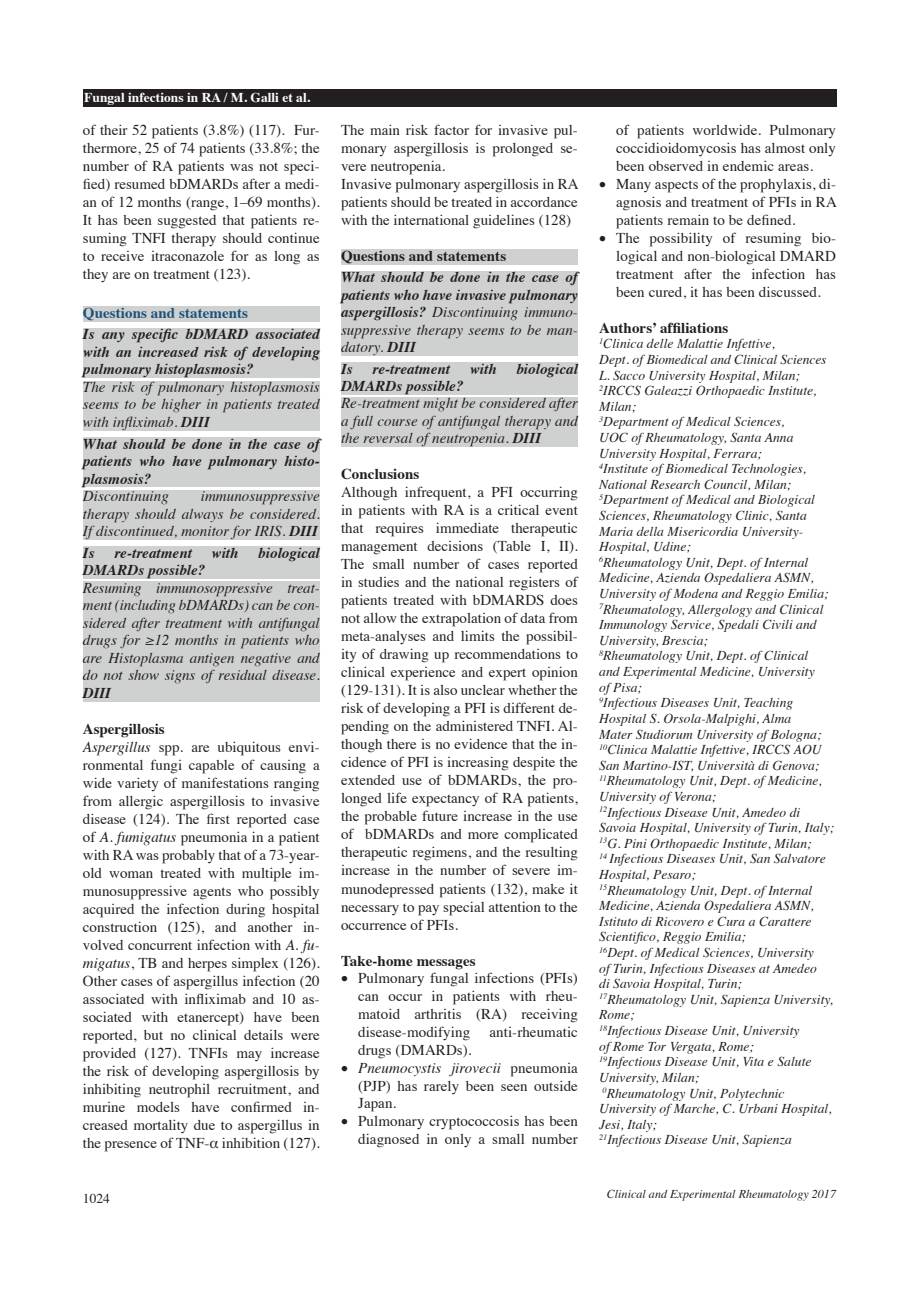
<style>
.page{position:relative;width:919px;height:1289px;background:#fff}
.page>*{position:absolute;margin:0;border:0;box-sizing:border-box;transform-origin:0 0}
.t1{font:15px/18px "Times";color:#231f20;text-align:justify}
.t2{font:italic 15px/17.4px "Times";letter-spacing:.005em;color:#231f20;text-align:justify}
.t3{font:italic 700 15px/17.4px "Times";letter-spacing:.005em;color:#231f20;text-align:justify}
.t4{font:700 15px "Times";letter-spacing:.005em;color:#231f20}
.t5{font:700 15px "Times";letter-spacing:.005em;color:#1d527b}
.t6{font:italic 13.5px/15.6px "Times";letter-spacing:.005em;color:#231f20}
.t7{font:700 13.5px "Times";color:#fff}
.t8{font:13.5px "Times";color:#231f20}
.t9{font:italic 12px "Times";letter-spacing:.005em;color:#231f20}
.s1{font-weight:700}
.s2{font-style:italic}
.s3{font-weight:400}
</style>
<div class="page">
<div style="left:83px;top:89px;width:753px;height:17px;background:#231f20"></div>
<div style="left:83px;top:306px;width:237px;height:15px;background:#cfd1d0"></div>
<div style="left:83px;top:328px;width:237px;height:50px;background:#cfd1d0"></div>
<div style="left:83px;top:380px;width:237px;height:50px;background:#cfd1d0"></div>
<div style="left:83px;top:437px;width:237px;height:50px;background:#cfd1d0"></div>
<div style="left:83px;top:490px;width:237px;height:50px;background:#cfd1d0"></div>
<div style="left:83px;top:546px;width:237px;height:33px;background:#cfd1d0"></div>
<div style="left:83px;top:581px;width:237px;height:121px;background:#cfd1d0"></div>
<div style="left:341px;top:249px;width:237px;height:15px;background:#cfd1d0"></div>
<div style="left:341px;top:271px;width:237px;height:85px;background:#cfd1d0"></div>
<div style="left:341px;top:362px;width:237px;height:33px;background:#cfd1d0"></div>
<div style="left:341px;top:397px;width:237px;height:50px;background:#cfd1d0"></div>
<p class="t7" style="left:84px;top:84px;width:227px">Fungal infections in RA / M. Galli et al.</p>
<p class="t1" style="left:83px;top:119px;width:238px">of their 52 patients (3.8%) (117). Fur&shy;thermore, 25 of 74 patients (33.8%; the number of RA patients was not speci&shy;fied) resumed bDMARDs after a medi&shy;an of 12 months (range, 1–69 months).<br>It has been suggested that patients re&shy;suming TNFI therapy should continue to receive itraconazole for as long as they are on treatment (123).</p>
<p class="t5" style="left:83px;top:298px;width:167px">Questions and statements</p>
<p class="t3" style="left:83px;top:324px;width:238px">Is any specific bDMARD associated with an increased risk of developing pulmonary histoplasmosis?</p>
<p class="t2" style="left:83px;top:377px;width:238px">The risk of pulmonary histoplasmosis seems to be higher in patients treated with infliximab. <span class="s1">DIII</span></p>
<p class="t3" style="left:83px;top:433px;width:238px">What should be done in the case of patients who have pulmonary histo&shy;plasmosis?</p>
<p class="t2" style="left:83px;top:486px;width:87px">Discontinuing</p>
<p class="t2" style="left:83px;top:486px;width:238px;text-indent:118px">immunosuppressive therapy should always be considered.<br>If discontinued, monitor for IRIS. <span class="s1">DIII</span></p>
<p class="t3" style="left:83px;top:542px;width:13px">Is</p>
<p class="t3" style="left:114px;top:542px;width:79px">re-treatment</p>
<p class="t3" style="left:212px;top:542px;width:28px">with</p>
<p class="t3" style="left:258px;top:542px;width:63px">biological</p>
<p class="t3" style="left:83px;top:560px;width:124px">DMARDs possible?</p>
<p class="t2" style="left:83px;top:578px;width:238px">Resuming immunosoppressive treat&shy;ment (including bDMARDs) can be con&shy;sidered after treatment with antifungal drugs for ≥12 months in patients who are Histoplasma antigen negative and do not show signs of residual disease.</p>
<p class="t3" style="left:83px;top:683px;width:30px">DIII</p>
<p class="t1" style="left:83px;top:718px;width:238px;text-align:left"><span class="s1">Aspergillosis<br></span><span class="s2">Aspergillus</span> spp. are ubiquitous envi&shy;ronmental fungi capable of causing a wide variety of manifestations ranging from allergic aspergillosis to invasive disease (124). The first reported case of <span class="s2">A. fumigatus</span> pneumonia in a patient with RA was probably that of a 73-year&shy;old woman treated with multiple im&shy;munosuppressive agents who possibly acquired the infection during hospital construction (125), and another in&shy;volved concurrent infection with <span class="s2">A. fu&shy;migatus</span>, TB and herpes simplex (126).<br>Other cases of aspergillus infection (20 associated with infliximab and 10 as&shy;sociated with etanercept) have been reported, but no clinical details were provided (127). TNFIs may increase the risk of developing aspergillosis by inhibiting neutrophil recruitment, and murine models have confirmed in&shy;creased mortality due to aspergillus in the presence of TNF-α inhibition (127).</p>
<p class="t1" style="left:341px;top:119px;width:239px;text-align:left">The main risk factor for invasive pul&shy;monary aspergillosis is prolonged se&shy;vere neutropenia.<br>Invasive pulmonary aspergillosis in RA patients should be treated in accordance with the international guidelines (128)</p>
<p class="t4" style="left:341px;top:241px;width:167px">Questions and statements</p>
<p class="t3" style="left:341px;top:267px;width:238px">What should be done in the case of patients who have invasive pulmonary aspergillosis? <span class="s3">Discontinuing immuno&shy;suppressive therapy seems to be man&shy;datory.</span> DIII</p>
<p class="t3" style="left:341px;top:358px;width:13px">Is</p>
<p class="t3" style="left:372px;top:358px;width:79px">re-treatment</p>
<p class="t3" style="left:469px;top:358px;width:28px">with</p>
<p class="t3" style="left:516px;top:358px;width:63px">biological</p>
<p class="t3" style="left:341px;top:376px;width:124px">DMARDs possible?</p>
<p class="t2" style="left:341px;top:394px;width:238px">Re-treatment might be considered after a full course of antifungal therapy and the reversal of neutropenia. <span class="s1">DIII</span></p>
<p class="t4" style="left:341px;top:460px;width:80px">Conclusions</p>
<p class="t1" style="left:341px;top:482px;width:238px">Although infrequent, a PFI occurring in patients with RA is a critical event that requires immediate therapeutic management decisions (Table I, II).<br>The small number of cases reported in studies and the national registers of patients treated with bDMARDS does not allow the extrapolation of data from meta-analyses and limits the possibil&shy;ity of drawing up recommendations to clinical experience and expert opinion (129-131). It is also unclear whether the risk of developing a PFI is different de&shy;pending on the administered TNFI. Al&shy;though there is no evidence that the in&shy;cidence of PFI is increasing despite the extended use of bDMARDs, the pro&shy;longed life expectancy of RA patients, the probable future increase in the use of bDMARDs and more complicated therapeutic regimens, and the resulting increase in the number of severe im&shy;munodepressed patients (132), make it necessary to pay special attention to the occurrence of PFIs.</p>
<p class="t4" style="left:341px;top:946px;width:136px">Take-home messages</p>
<p class="t1" style="left:358px;top:968px;width:221px;text-indent:-17px">• Pulmonary fungal infections (PFIs) can occur in patients with rheu&shy;matoid arthritis (RA) receiving disease-modifying</p>
<p class="t1" style="left:489px;top:1021px;width:90px">anti-rheumatic</p>
<p class="t1" style="left:358px;top:1039px;width:115px">drugs (DMARDs).</p>
<p class="t1" style="left:358px;top:1057px;width:221px;text-indent:-17px">• <span class="s2">Pneumocystis jirovecii</span> pneumonia (PJP) has rarely been seen outside Japan.</p>
<p class="t1" style="left:341px;top:1111px;width:238px;text-align:right">• Pulmonary cryptococcosis has been diagnosed in only a small number</p>
<p class="t1" style="left:616px;top:119px;width:221px">of patients worldwide. Pulmonary coccidioidomycosis has almost only been observed in endemic areas.</p>
<p class="t1" style="left:616px;top:173px;width:222px;text-indent:-17px">• Many aspects of the prophylaxis, di&shy;agnosis and treatment of PFIs in RA patients remain to be defined.</p>
<p class="t1" style="left:616px;top:227px;width:221px;text-indent:-17px">• The possibility of resuming bio&shy;logical and non-biological DMARD treatment after the infection has been cured, it has been discussed.</p>
<p class="t4" style="left:599px;top:313px;width:131px">Authors’ affiliations</p>
<p class="t6" style="left:599px;top:335px;width:237px"><sup>1</sup>Clinica delle Malattie Infettive,<br>Dept. of Biomedical and Clinical Sciences L. Sacco University Hospital, Milan; <sup>2</sup>IRCCS Galeazzi Orthopaedic Institute, Milan;<br><sup>3</sup>Department of Medical Sciences,<br>UOC of Rheumatology, Santa Anna University Hospital, Ferrara;<br><sup>4</sup>Institute of Biomedical Technologies, National Research Council, Milan; <sup>5</sup>Department of Medical and Biological Sciences, Rheumatology Clinic, Santa Maria della Misericordia University-Hospital, Udine;<br><sup>6</sup>Rheumatology Unit, Dept. of Internal Medicine, Azienda Ospedaliera ASMN, University of Modena and Reggio Emilia; <sup>7</sup>Rheumatology, Allergology and Clinical Immunology Service, Spedali Civili and University, Brescia;<br><sup>8</sup>Rheumatology Unit, Dept. of Clinical<br>and Experimental Medicine, University<br>of Pisa;<br><sup>9</sup>Infectious Diseases Unit, Teaching Hospital S. Orsola-Malpighi, Alma<br>Mater Studiorum University of Bologna; <sup>10</sup>Clinica Malattie Infettive, IRCCS AOU San Martino-IST, Università di Genova; <sup>11</sup>Rheumatology Unit, Dept. of Medicine, University of Verona;<br><sup>12</sup>Infectious Disease Unit, Amedeo di Savoia Hospital, University of Turin, Italy; <sup>13</sup>G. Pini Orthopaedic Institute, Milan;<br><sup>14</sup> Infectious Diseases Unit, San Salvatore Hospital, Pesaro;<br><sup>15</sup>Rheumatology Unit, Dept. of Internal Medicine, Azienda Ospedaliera ASMN, Istituto di Ricovero e Cura a Carattere Scientifico, Reggio Emilia;<br><sup>16</sup>Dept. of Medical Sciences, University<br>of Turin, Infectious Diseases at Amedeo<br>di Savoia Hospital, Turin;<br><sup>17</sup>Rheumatology Unit, Sapienza University, Rome;<br><sup>18</sup>Infectious Disease Unit, University<br>of Rome Tor Vergata, Rome;<br><sup>19</sup>Infectious Disease Unit, Vita e Salute University, Milan;<br><sup>0</sup>Rheumatology Unit, Polytechnic University of Marche, C. Urbani Hospital, Jesi, Italy;<br><sup>21</sup>Infectious Disease Unit, Sapienza</p>
<p class="t8" style="left:83px;top:1185px;width:29px">1024</p>
<p class="t9" style="left:606px;top:1183px;width:231px">Clinical and Experimental Rheumatology 2017</p>
</div>
